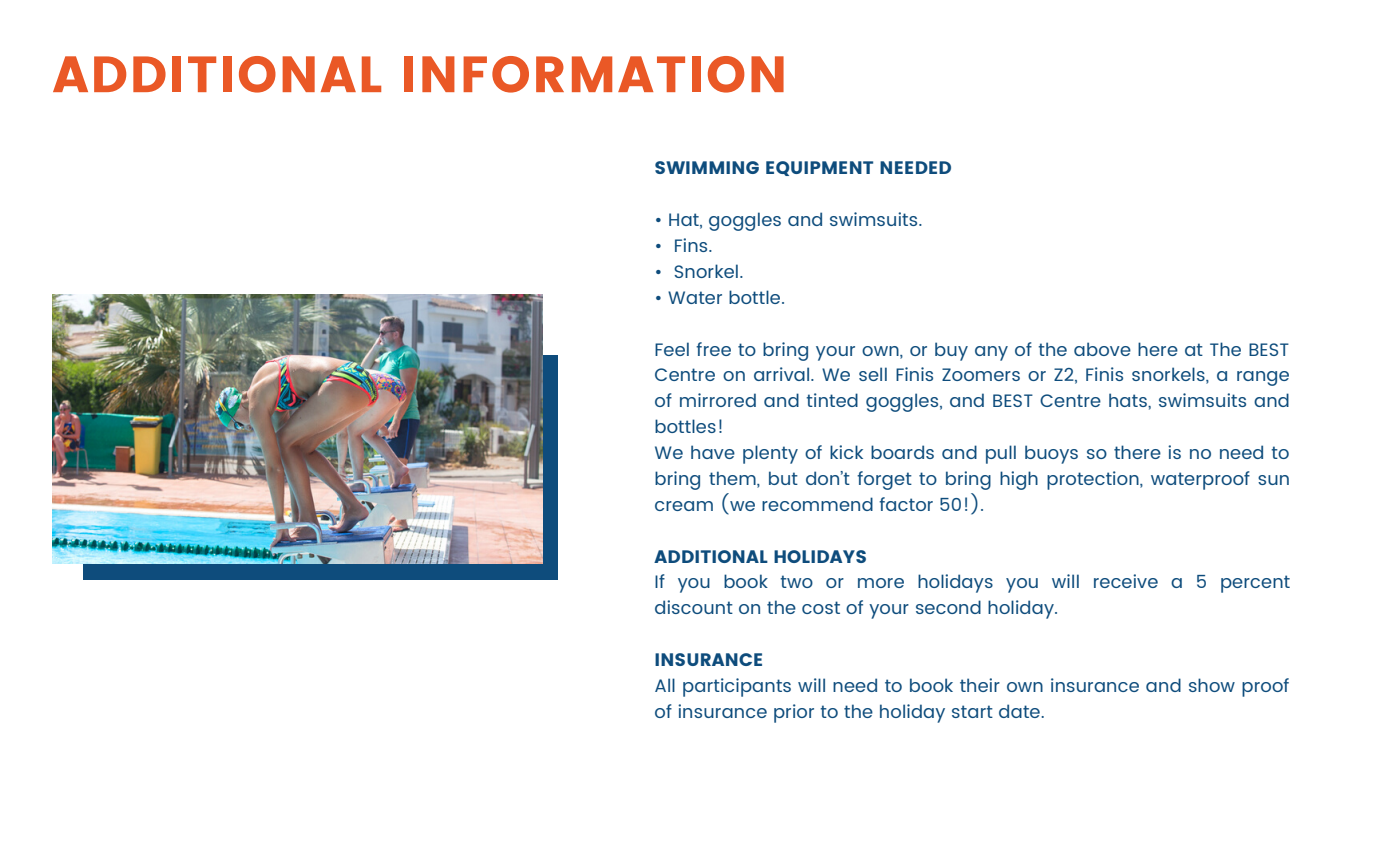
<style>
.page{position:relative;width:1377px;height:864px;background:#fff}
.page>*{position:absolute;margin:0;border:0;box-sizing:border-box;transform-origin:0 0}
.t1{font:51px "Poppins";letter-spacing:.03em;color:#ea5826}
.t2{font:18px/25.8px "Poppins";letter-spacing:.01em;color:#0e4c7c;text-align:justify}
.t3{font:18px "Poppins";letter-spacing:.01em;color:#0e4c7c}
</style>
<div class="page">
<div style="left:83px;top:355px;width:475px;height:225px;background:#0e4c7c"></div>
<img style="left:52px;top:295px;width:491px;height:269px">
<p class="t1" style="left:52px;top:45px;width:736px">ADDITIONAL INFORMATION</p>
<p class="t3" style="left:655px;top:158px;width:299px">SWIMMING EQUIPMENT NEEDED</p>
<p class="t2" style="left:655px;top:207px;width:270px">• Hat, goggles and swimsuits.</p>
<p class="t2" style="left:655px;top:233px;width:60px">• Fins.</p>
<p class="t2" style="left:655px;top:259px;width:91px">• Snorkel.</p>
<p class="t2" style="left:655px;top:285px;width:132px">• Water bottle.</p>
<p class="t2" style="left:655px;top:336px;width:637px">Feel free to bring your own, or buy any of the above here at The BEST Centre on arrival. We sell Finis Zoomers or Z2, Finis snorkels, a range of mirrored and tinted goggles, and BEST Centre hats, swimsuits and bottles!</p>
<p class="t2" style="left:655px;top:440px;width:637px">We have plenty of kick boards and pull buoys so there is no need to bring them, but don’t forget to bring high protection, waterproof sun cream (we recommend factor 50!).</p>
<p class="t3" style="left:655px;top:546px;width:214px">ADDITIONAL HOLIDAYS</p>
<p class="t2" style="left:655px;top:569px;width:637px">If you book two or more holidays you will receive a 5 percent discount on the cost of your second holiday.</p>
<p class="t3" style="left:655px;top:649px;width:110px">INSURANCE</p>
<p class="t2" style="left:655px;top:673px;width:636px">All participants will need to book their own insurance and show proof of insurance prior to the holiday start date.</p>
</div>
